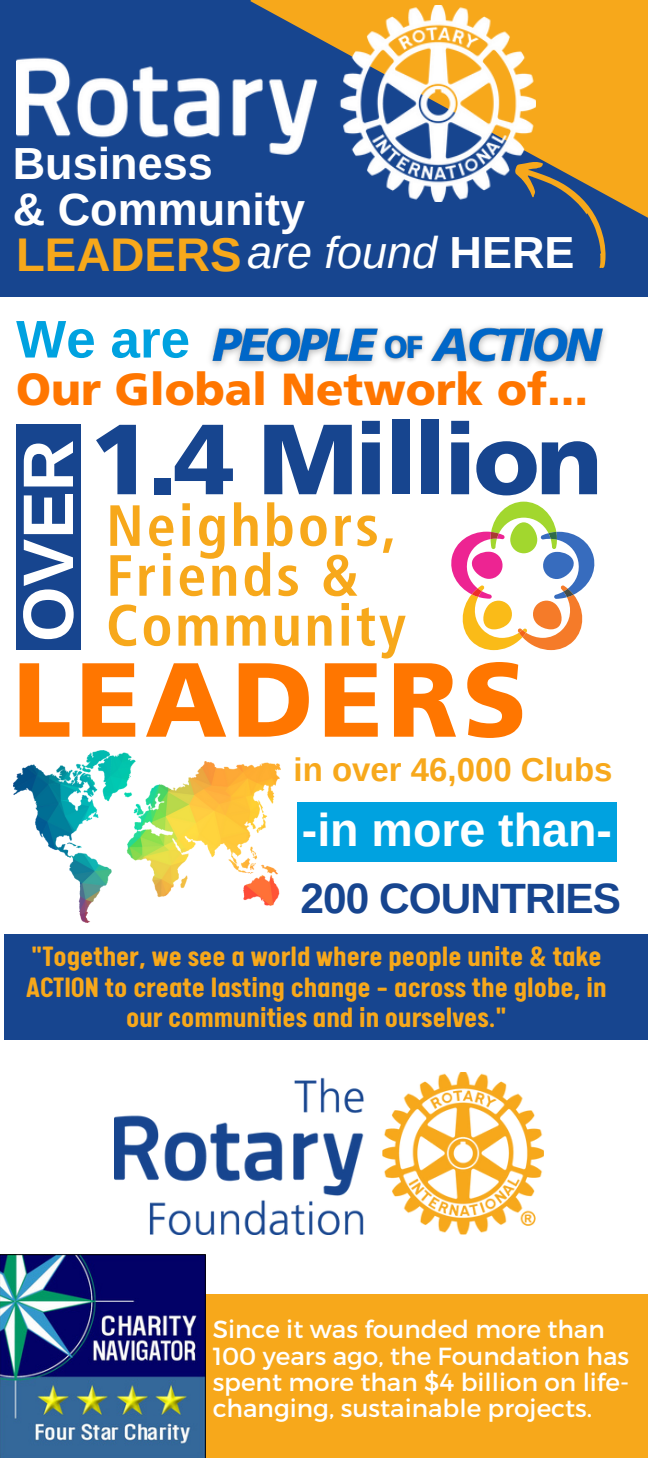
<style>
.page{position:relative;width:648px;height:1458px;background:#fff}
.page>*{position:absolute;margin:0;border:0;box-sizing:border-box;transform-origin:0 0}
.t1{font:105.3px "Frutiger LT 75 Blk";letter-spacing:.045em;color:#ff7600}
.t2{font:99.45px "Frutiger LT 75 Blk";letter-spacing:-.035em;color:#17458f}
.t3{font:700 71.55px "Arimo";color:#fff}
.t4{font:700 condensed 58.05px/49.9px "Frutiger LT Std";letter-spacing:.05em;color:#f7a81b}
.t5{font:700 53.1px "Arimo";color:#00a2e0}
.t6{font:700 47.25px "Arimo";color:#f7a81b}
.t7{font:700 46.57px "Arimo";color:#fff}
.t8{font:45px "Frutiger LT 75 Blk";color:#ff7600}
.t9{font:700 45px/45.4px "Arimo";color:#fff}
.t10{font:italic 45px "Arimo";color:#fff}
.t11{font:700 42.3px "Arimo";letter-spacing:-.02em;color:#17458f}
.t12{font:700 33.07px "Arimo";color:#f7a81b}
.t13{font:700 31.5px/30.6px "Calps";color:#f7a81b;text-align:center}
.t14{font:24.75px/26.3px "Montserrat";color:#fff}
.s1{font-weight:700;font-style:normal}
</style>
<div class="page">
<div style="left:0;top:0;width:648px;height:297px;background:#17458f"></div>
<svg style="left:250px;top:0;width:398px;height:218px;fill:#f7a81b"></svg>
<div style="left:4px;top:935px;width:644px;height:104px;background:#17458f"></div>
<img style="left:115px;top:1073px;width:428px;height:162px">
<svg style="left:506px;top:148px;width:123px;height:120px"></svg>
<img style="left:16px;top:6px;width:520px;height:195px">
<div style="left:0;top:1295px;width:648px;height:163px;background:#f7a81b"></div>
<img style="left:0;top:1254px;width:205px;height:204px">
<img style="left:14px;top:750px;width:267px;height:173px">
<svg style="left:451px;top:502px;width:144px;height:148px"></svg>
<div style="left:16px;top:424px;width:65px;height:226px;background:#17458f"></div>
<div style="left:298px;top:802px;width:319px;height:60px;background:#00a2e0"></div>
<img style="left:210px;top:326px;width:396px;height:41px">
<img style="left:377px;top:329px;width:53px;height:38px">
<h4 class="t9" style="left:13px;top:141px;width:294px">Business<br>&amp; Community</h4>
<h6 class="t6" style="left:16px;top:228px;width:227px">LEADERS</h6>
<p class="t10" style="left:247px;top:227px;width:329px">are found <span class="s1">HERE</span></p>
<p class="t5" style="left:16px;top:309px;width:175px">We are</p>
<p class="t8" style="left:16px;top:369px;width:574px">Our Global Network of...</p>
<h1 class="t2" style="left:90px;top:415px;width:515px">1.4 Million</h1>
<p class="t4" style="left:106px;top:506px;width:301px">Neighbors,<br>Friends &amp;<br>Community</p>
<p class="t1" style="left:13px;top:652px;width:516px">LEADERS</p>
<h6 class="t12" style="left:294px;top:752px;width:320px">in over 46,000 Clubs</h6>
<h4 class="t3" style="left:8px;top:642px;width:204px;rotate:-90deg">OVER</h4>
<p class="t7" style="left:302px;top:804px;width:312px">-in more than-</p>
<p class="t11" style="left:300px;top:874px;width:322px">200 COUNTRIES</p>
<h2 class="t13" style="left:26px;top:945px;width:582px">"Together, we see a world where people unite &amp; take<br>ACTION to create lasting change - across the globe, in our communities and in ourselves."</h2>
<h5 class="t14" style="left:213px;top:1315px;width:418px">Since it was founded more than<br>100 years ago, the Foundation has spent more than $4 billion on life&shy;changing, sustainable projects.</h5>
</div>
